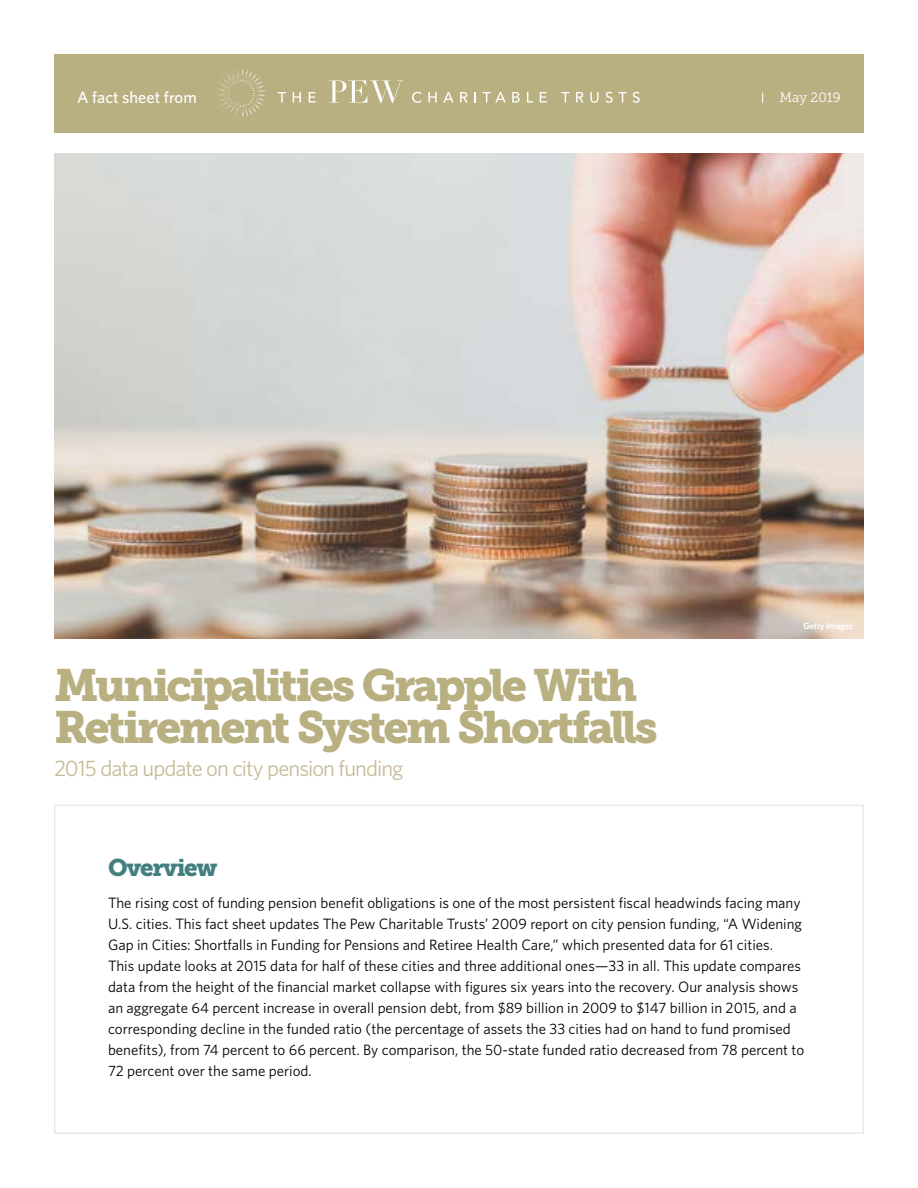
<style>
.page{position:relative;width:918px;height:1188px;background:#fff}
.page>*{position:absolute;margin:0;border:0;box-sizing:border-box;transform-origin:0 0}
.t1{font:45px/42px "Museo Slab 900";letter-spacing:-.06em;color:#b9b082}
.t2{font:24px "Museo Slab 900";letter-spacing:-.055em;color:#437f7f}
.t3{font:22.5px "Whitney";letter-spacing:-.04em;color:#c5bd97}
.t4{font:500 16.5px "Whitney";color:#fff}
.t5{font:15px/21px "Whitney";color:#000}
.t6{font:13.5px "Museo Slab 300";color:#fff}
.t7{font:600 9px "Whitney";letter-spacing:-.01em;color:#fff}
</style>
<div class="page">
<img style="left:54px;top:153px;width:810px;height:486px">
<div style="left:54px;top:54px;width:810px;height:78px;background:#b9b082"></div>
<svg style="left:215px;top:68px;width:51px;height:50px"></svg>
<svg style="left:278px;top:92px;width:8px;height:11px"></svg>
<svg style="left:293px;top:92px;width:8px;height:11px"></svg>
<svg style="left:309px;top:92px;width:7px;height:11px"></svg>
<svg style="left:412px;top:92px;width:10px;height:11px"></svg>
<svg style="left:428px;top:92px;width:9px;height:11px"></svg>
<svg style="left:443px;top:92px;width:11px;height:11px"></svg>
<svg style="left:460px;top:92px;width:8px;height:11px"></svg>
<svg style="left:474px;top:92px;width:2px;height:11px"></svg>
<svg style="left:483px;top:92px;width:23px;height:11px"></svg>
<svg style="left:512px;top:92px;width:8px;height:11px"></svg>
<svg style="left:527px;top:92px;width:6px;height:11px"></svg>
<svg style="left:540px;top:92px;width:7px;height:11px"></svg>
<svg style="left:561px;top:92px;width:8px;height:11px"></svg>
<svg style="left:576px;top:92px;width:8px;height:11px"></svg>
<svg style="left:590px;top:92px;width:9px;height:11px"></svg>
<svg style="left:605px;top:92px;width:22px;height:11px"></svg>
<svg style="left:633px;top:92px;width:7px;height:11px"></svg>
<svg style="left:329px;top:80px;width:75px;height:23px"></svg>
<p class="t4" style="left:77px;top:86px;width:121px">A fact sheet from</p>
<p class="t6" style="left:780px;top:90px;width:63px">May 2019</p>
<h1 class="t1" style="left:54px;top:664px;width:605px">Municipalities Grapple With<br>Retirement System Shortfalls</h1>
<h3 class="t3" style="left:54px;top:753px;width:351px">2015 data update on city pension funding</h3>
<p class="t7" style="left:803px;top:620px;width:51px">Getty Images</p>
<h2 class="t2" style="left:108px;top:854px;width:111px">Overview</h2>
<p class="t5" style="left:108px;top:891px;width:698px">The rising cost of funding pension benefit obligations is one of the most persistent fiscal headwinds facing many U.S. cities. This fact sheet updates The Pew Charitable Trusts’ 2009 report on city pension funding, “A Widening Gap in Cities: Shortfalls in Funding for Pensions and Retiree Health Care,” which presented data for 61 cities.<br>This update looks at 2015 data for half of these cities and three additional ones—33 in all. This update compares data from the height of the financial market collapse with figures six years into the recovery. Our analysis shows an aggregate 64 percent increase in overall pension debt, from $89 billion in 2009 to $147 billion in 2015, and a corresponding decline in the funded ratio (the percentage of assets the 33 cities had on hand to fund promised benefits), from 74 percent to 66 percent. By comparison, the 50-state funded ratio decreased from 78 percent to 72 percent over the same period.</p>
</div>
